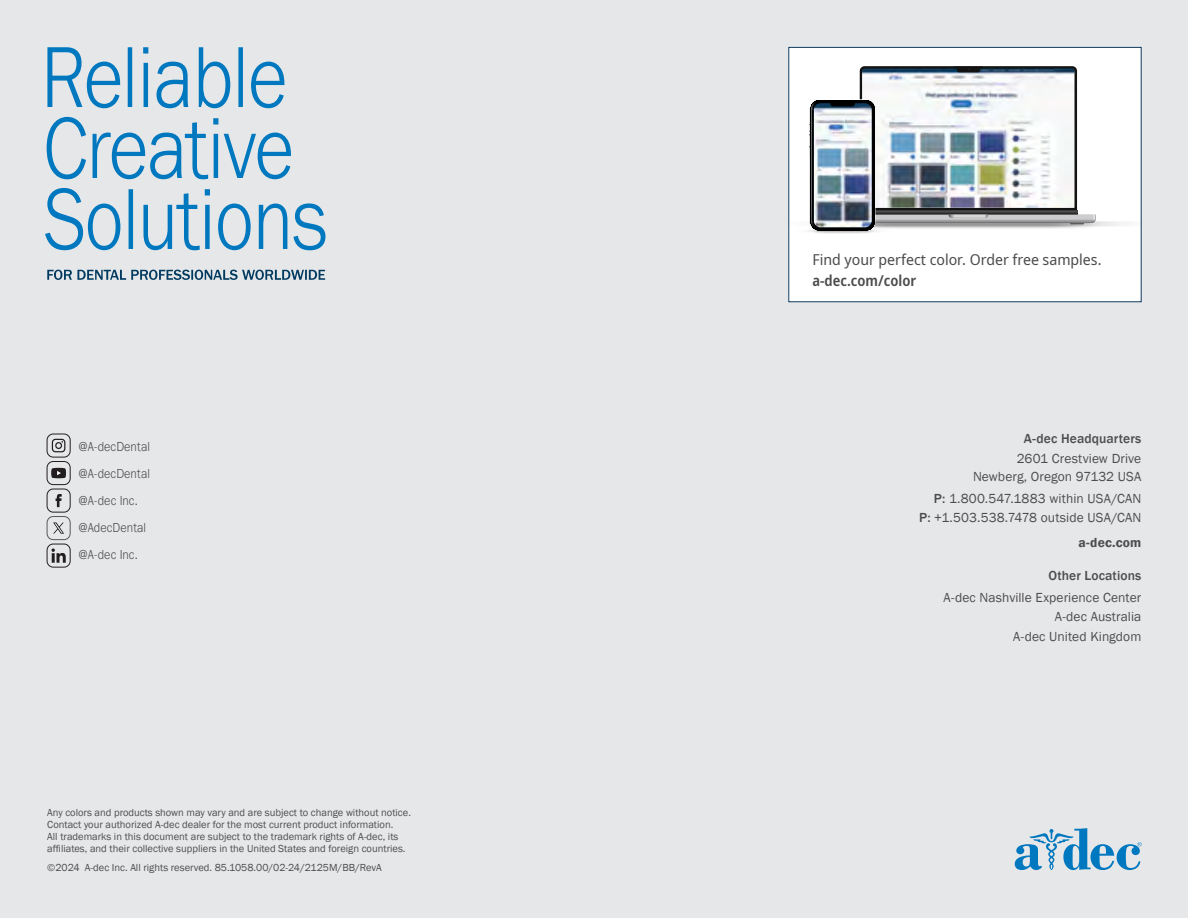
<style>
.page{position:relative;width:1188px;height:918px;background:#e6e7e8}
.page>*{position:absolute;margin:0;border:0;box-sizing:border-box;transform-origin:0 0}
.t1{font:15px "Noto Sans Display";color:#4d4d4f}
.t2{font:600 semi-condensed 15px "Noto Sans Display";color:#4d4d4f}
.Address{font:13.5px/18px "Franklin Gothic";letter-spacing:.005em;color:#4d4d4f;text-align:right}
.social_handles{font:300 13.5px "Franklin Gothic URW";letter-spacing:.005em;color:#4d4d4f;scale:.9 1}
.address_subhead{font:500 13.5px "Franklin Gothic";letter-spacing:.01em;color:#4d4d4f}
.com_in_address{font:600 13.5px "Franklin Gothic";letter-spacing:.01em;color:#4d4d4f}
.fine_print{font:10.5px/12px "Franklin Gothic";color:#4d4d4f}
.s1{font-weight:500}
</style>
<div class="page">
<svg style="left:1015px;top:828px;width:127px;height:42px"></svg>
<svg style="left:45px;top:188px;width:280px;height:62px"></svg>
<svg style="left:47px;top:117px;width:244px;height:62px"></svg>
<svg style="left:47px;top:47px;width:237px;height:61px"></svg>
<svg style="left:47px;top:270px;width:278px;height:10px"></svg>
<div style="left:47px;top:544px;width:23px;height:23px;border:1px solid #221e1f;border-radius:6px"></div>
<svg style="left:51px;top:548px;width:15px;height:15px"></svg>
<div style="left:47px;top:516px;width:23px;height:24px;border:1px solid #58595b;border-radius:6px"></div>
<svg style="left:53px;top:523px;width:11px;height:11px"></svg>
<div style="left:47px;top:489px;width:23px;height:23px;border:1px solid #221e1f;border-radius:6px"></div>
<svg style="left:56px;top:494px;width:6px;height:13px"></svg>
<div style="left:47px;top:434px;width:23px;height:23px;border:1px solid #221e1f;border-radius:6px"></div>
<svg style="left:52px;top:439px;width:13px;height:13px"></svg>
<div style="left:47px;top:461px;width:23px;height:24px;border:1px solid #221e1f;border-radius:6px"></div>
<svg style="left:51px;top:468px;width:15px;height:10px"></svg>
<div style="left:789px;top:47px;width:352px;height:255px;background:#fff"></div>
<svg style="left:1096px;top:221px;width:27px;height:6px"></svg>
<svg style="left:808px;top:230px;width:69px;height:4px"></svg>
<img style="left:809px;top:66px;width:287px;height:165px">
<img style="left:814px;top:106px;width:58px;height:121px">
<p class="social_handles" style="left:79px;top:438px;width:81px">@A-decDental</p>
<p class="social_handles" style="left:79px;top:465px;width:81px">@A-decDental</p>
<p class="social_handles" style="left:79px;top:492px;width:67px">@A-dec Inc.</p>
<p class="social_handles" style="left:79px;top:519px;width:77px">@AdecDental</p>
<p class="social_handles" style="left:79px;top:546px;width:67px">@A-dec Inc.</p>
<p class="fine_print" style="left:47px;top:807px;width:365px">Any colors and products shown may vary and are subject to change without notice.<br>Contact your authorized A-dec dealer for the most current product information.<br>All trademarks in this document are subject to the trademark rights of A-dec, its affiliates, and their collective suppliers in the United States and foreign countries.</p>
<p class="fine_print" style="left:47px;top:861px;width:336px">©2024 A-dec Inc. All rights reserved. 85.1058.00/02-24/2125M/BB/RevA</p>
<p class="t1" style="left:812px;top:249px;width:291px">Find your perfect color. Order free samples.</p>
<p class="t2" style="left:812px;top:270px;width:105px">a-dec.com/color</p>
<p class="address_subhead" style="left:1024px;top:430px;width:119px">A-dec Headquarters</p>
<p class="Address" style="left:973px;top:450px;width:170px">2601 Crestview Drive<br>Newberg, Oregon 97132 USA</p>
<p class="Address" style="left:919px;top:489px;width:224px;line-height:19.5px"><span class="s1">P:</span> 1.800.547.1883 within USA/CAN<br><span class="s1">P:</span> +1.503.538.7478 outside USA/CAN</p>
<p class="com_in_address" style="left:1078px;top:534px;width:64px">a-dec.com</p>
<p class="address_subhead" style="left:1048px;top:567px;width:94px">Other Locations</p>
<p class="Address" style="left:944px;top:589px;width:199px">A-dec Nashville Experience Center</p>
<p class="Address" style="left:1055px;top:608px;width:88px">A-dec Australia</p>
<p class="Address" style="left:1013px;top:628px;width:130px">A-dec United Kingdom</p>
</div>
